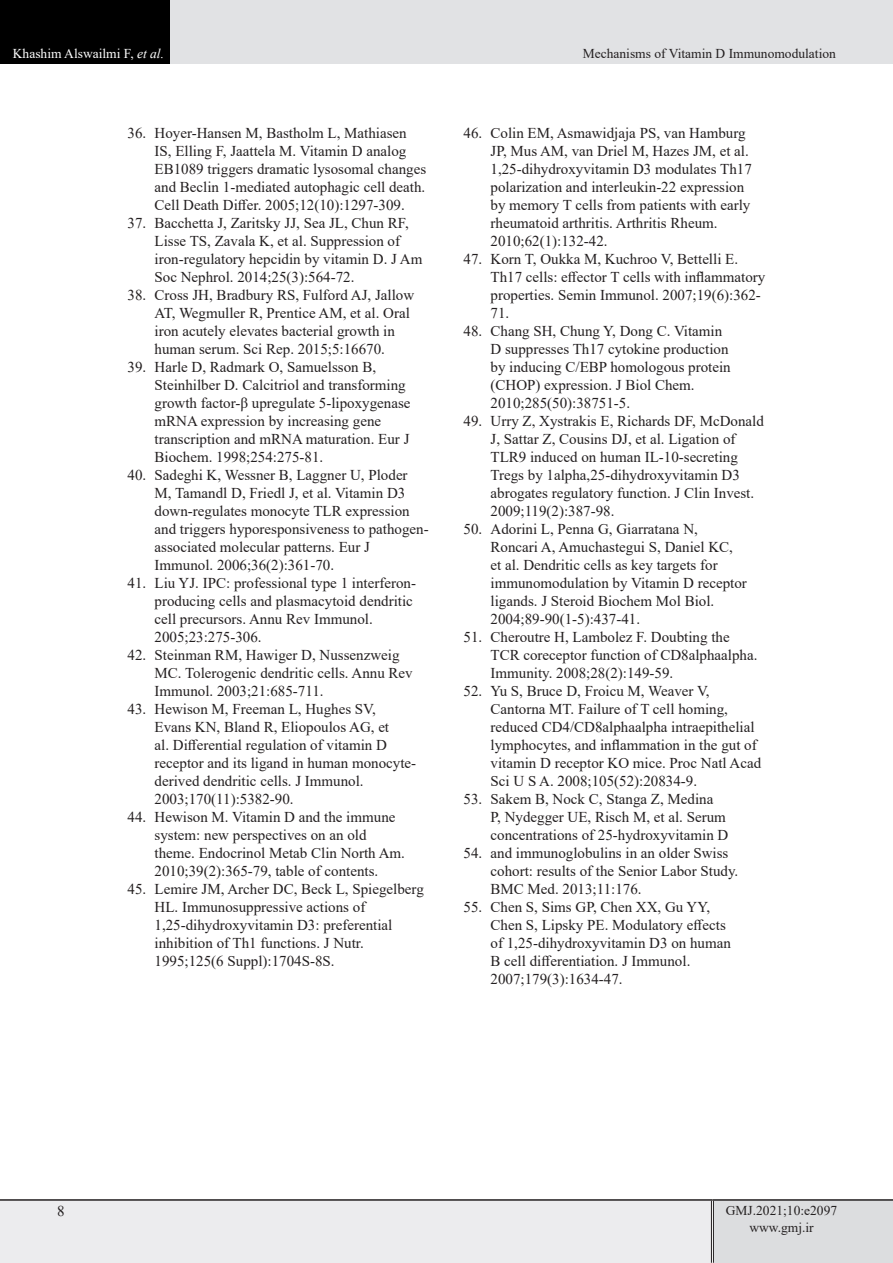
<style>
.page{position:relative;width:893px;height:1263px;background:#fff}
.page>*{position:absolute;margin:0;border:0;box-sizing:border-box;transform-origin:0 0}
.t1{font:15px/18px "Times New Roman";color:#231f20}
.lllllllllllllll{font:13.5px "Times New Roman";color:#231f20}
.t2{font:13.5px "Times New Roman";color:#fff}
.s1{font-style:italic}
</style>
<div class="page">
<div style="left:0;top:1200px;width:712px;height:63px;background:#ececee"></div>
<div style="left:712px;top:1200px;width:181px;height:63px;background:#dcdddf"></div>
<hr style="left:711px;top:1201px;width:3px;height:62px;background:#fff">
<hr style="left:711px;top:1201px;width:1px;height:62px;background:#231f20">
<hr style="left:713px;top:1201px;width:1px;height:62px;background:#231f20">
<hr style="left:0;top:1199px;width:712px;height:2px;background:#231f20">
<hr style="left:712px;top:1199px;width:181px;height:2px;background:#231f20">
<div style="left:0;top:0;width:170px;height:64px;background:#000"></div>
<div style="left:170px;top:0;width:723px;height:64px;background:#e1e2e4"></div>
<p class="t2" style="left:13px;top:44px;width:153px">Khashim Alswailmi F, <span class="s1">et al.</span></p>
<p class="lllllllllllllll" style="left:583px;top:44px;width:255px">Mechanisms of Vitamin D Immunomodulation</p>
<p class="t1" style="left:155px;top:123px;width:273px;text-indent:-27px">36. Hoyer-Hansen M, Bastholm L, Mathiasen IS, Elling F, Jaattela M. Vitamin D analog EB1089 triggers dramatic lysosomal changes and Beclin 1-mediated autophagic cell death.<br>Cell Death Differ. 2005;12(10):1297-309.</p>
<p class="t1" style="left:155px;top:213px;width:269px;text-indent:-27px">37. Bacchetta J, Zaritsky JJ, Sea JL, Chun RF, Lisse TS, Zavala K, et al. Suppression of iron-regulatory hepcidin by vitamin D. J Am Soc Nephrol. 2014;25(3):564-72.</p>
<p class="t1" style="left:155px;top:285px;width:261px;text-indent:-27px">38. Cross JH, Bradbury RS, Fulford AJ, Jallow AT, Wegmuller R, Prentice AM, et al. Oral iron acutely elevates bacterial growth in human serum. Sci Rep. 2015;5:16670.</p>
<p class="t1" style="left:155px;top:357px;width:258px;text-indent:-27px">39. Harle D, Radmark O, Samuelsson B, Steinhilber D. Calcitriol and transforming growth factor-β upregulate 5-lipoxygenase mRNA expression by increasing gene transcription and mRNA maturation. Eur J Biochem. 1998;254:275-81.</p>
<p class="t1" style="left:155px;top:465px;width:276px;text-indent:-27px">40. Sadeghi K, Wessner B, Laggner U, Ploder<br>M, Tamandl D, Friedl J, et al. Vitamin D3 down-regulates monocyte TLR expression and triggers hyporesponsiveness to pathogen&shy;associated molecular patterns. Eur J Immunol. 2006;36(2):361-70.</p>
<p class="t1" style="left:155px;top:573px;width:263px;text-indent:-27px">41. Liu YJ. IPC: professional type 1 interferon&shy;producing cells and plasmacytoid dendritic cell precursors. Annu Rev Immunol.<br>2005;23:275-306.</p>
<p class="t1" style="left:155px;top:645px;width:260px;text-indent:-27px">42. Steinman RM, Hawiger D, Nussenzweig<br>MC. Tolerogenic dendritic cells. Annu Rev<br>Immunol. 2003;21:685-711.</p>
<p class="t1" style="left:155px;top:699px;width:263px;text-indent:-27px">43. Hewison M, Freeman L, Hughes SV, Evans KN, Bland R, Eliopoulos AG, et<br>al. Differential regulation of vitamin D receptor and its ligand in human monocyte&shy;derived dendritic cells. J Immunol.<br>2003;170(11):5382-90.</p>
<p class="t1" style="left:155px;top:807px;width:252px;text-indent:-27px">44. Hewison M. Vitamin D and the immune system: new perspectives on an old theme. Endocrinol Metab Clin North Am.<br>2010;39(2):365-79, table of contents.</p>
<p class="t1" style="left:155px;top:879px;width:271px;text-indent:-27px">45. Lemire JM, Archer DC, Beck L, Spiegelberg HL. Immunosuppressive actions of 1,25-dihydroxyvitamin D3: preferential inhibition of Th1 functions. J Nutr.<br>1995;125(6 Suppl):1704S-8S.</p>
<p class="t1" style="left:490px;top:123px;width:263px;text-indent:-27px">46. Colin EM, Asmawidjaja PS, van Hamburg JP, Mus AM, van Driel M, Hazes JM, et al.<br>1,25-dihydroxyvitamin D3 modulates Th17 polarization and interleukin-22 expression by memory T cells from patients with early rheumatoid arthritis. Arthritis Rheum.<br>2010;62(1):132-42.</p>
<p class="t1" style="left:490px;top:249px;width:276px;text-indent:-27px">47. Korn T, Oukka M, Kuchroo V, Bettelli E.<br>Th17 cells: effector T cells with inflammatory properties. Semin Immunol. 2007;19(6):362- 71.</p>
<p class="t1" style="left:490px;top:321px;width:242px;text-indent:-27px">48. Chang SH, Chung Y, Dong C. Vitamin D suppresses Th17 cytokine production by inducing C/EBP homologous protein (CHOP) expression. J Biol Chem.<br>2010;285(50):38751-5.</p>
<p class="t1" style="left:490px;top:411px;width:275px;text-indent:-27px">49. Urry Z, Xystrakis E, Richards DF, McDonald J, Sattar Z, Cousins DJ, et al. Ligation of TLR9 induced on human IL-10-secreting Tregs by 1alpha,25-dihydroxyvitamin D3 abrogates regulatory function. J Clin Invest.<br>2009;119(2):387-98.</p>
<p class="t1" style="left:490px;top:519px;width:258px;text-indent:-27px">50. Adorini L, Penna G, Giarratana N, Roncari A, Amuchastegui S, Daniel KC, et al. Dendritic cells as key targets for immunomodulation by Vitamin D receptor ligands. J Steroid Biochem Mol Biol.<br>2004;89-90(1-5):437-41.</p>
<p class="t1" style="left:490px;top:627px;width:269px;text-indent:-27px">51. Cheroutre H, Lambolez F. Doubting the<br>TCR coreceptor function of CD8alphaalpha.<br>Immunity. 2008;28(2):149-59.</p>
<p class="t1" style="left:490px;top:681px;width:272px;text-indent:-27px">52. Yu S, Bruce D, Froicu M, Weaver V, Cantorna MT. Failure of T cell homing, reduced CD4/CD8alphaalpha intraepithelial lymphocytes, and inflammation in the gut of vitamin D receptor KO mice. Proc Natl Acad Sci U S A. 2008;105(52):20834-9.</p>
<p class="t1" style="left:490px;top:789px;width:239px;text-indent:-27px">53. Sakem B, Nock C, Stanga Z, Medina<br>P, Nydegger UE, Risch M, et al. Serum concentrations of 25-hydroxyvitamin D</p>
<p class="t1" style="left:490px;top:843px;width:249px;text-indent:-27px">54. and immunoglobulins in an older Swiss cohort: results of the Senior Labor Study.<br>BMC Med. 2013;11:176.</p>
<p class="t1" style="left:490px;top:897px;width:242px;text-indent:-27px">55. Chen S, Sims GP, Chen XX, Gu YY, Chen S, Lipsky PE. Modulatory effects of 1,25-dihydroxyvitamin D3 on human B cell differentiation. J Immunol.<br>2007;179(3):1634-47.</p>
<p class="t1" style="left:57px;top:1202px;width:9px">8</p>
<p class="lllllllllllllll" style="left:726px;top:1201px;width:113px">GMJ.2021;10:e2097</p>
<p class="lllllllllllllll" style="left:749px;top:1217px;width:66px">www.gmj.ir</p>
</div>
